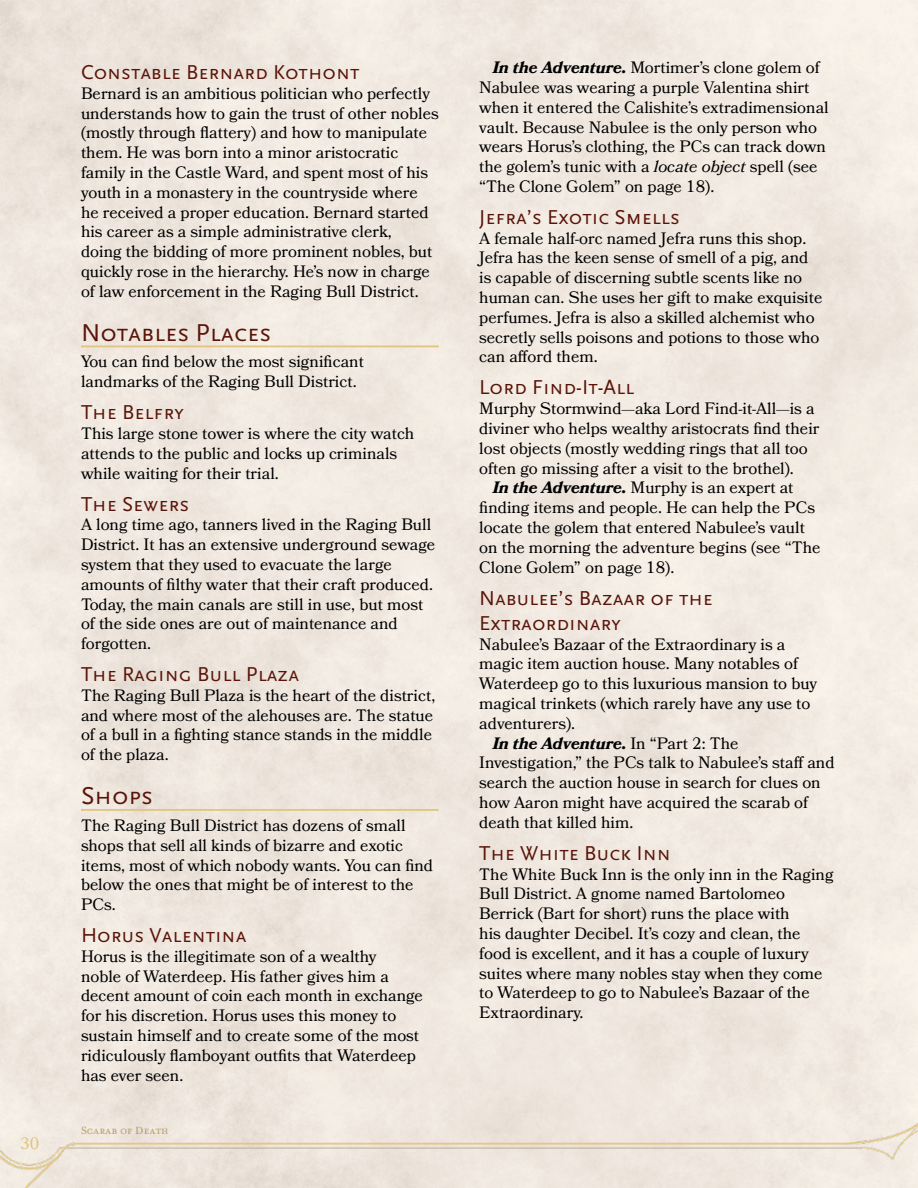
<style>
.page{position:relative;width:918px;height:1188px;background:#fff}
.page>*{position:absolute;margin:0;border:0;box-sizing:border-box;transform-origin:0 0}
.t1{font:25.5px "Scala Sans Caps";color:#5a1409}
.t2{font:21px/25.2px "Scala Sans Caps";color:#5a1409}
.t3{font:16.5px/19.8px "Bookmania";color:#000}
.t4{font:italic 700 16.5px "Bookmania";color:#000}
.t5{font:16.5px "Bookmania";color:#e0c67f}
.t6{font:12px "Mr.Eaves Small Caps";color:#b79a66}
.s1{font-weight:700;font-style:italic}
.s2{font-style:italic}
.s3{font-weight:400;font-style:normal}
</style>
<div class="page">
<img style="left:0;top:1119px;width:918px;height:69px">
<hr style="left:81px;top:345px;width:358px;height:2px;background:#e0c67f">
<hr style="left:81px;top:809px;width:358px;height:2px;background:#e0c67f">
<p class="t5" style="left:20px;top:1133px;width:21px">30</p>
<p class="t2" style="left:81px;top:60px;width:280px">Constable Bernard Kothont</p>
<p class="t3" style="left:81px;top:83px;width:359px">Bernard is an ambitious politician who perfectly understands how to gain the trust of other nobles (mostly through flattery) and how to manipulate them. He was born into a minor aristocratic family in the Castle Ward, and spent most of his youth in a monastery in the countryside where he received a proper education. Bernard started his career as a simple administrative clerk,<br>doing the bidding of more prominent nobles, but quickly rose in the hierarchy. He’s now in charge of law enforcement in the Raging Bull District.</p>
<h1 class="t1" style="left:81px;top:319px;width:192px">Notables Places</h1>
<p class="t3" style="left:81px;top:352px;width:284px">You can find below the most significant landmarks of the Raging Bull District.</p>
<p class="t2" style="left:81px;top:400px;width:105px">The Belfry</p>
<p class="t3" style="left:81px;top:423px;width:335px">This large stone tower is where the city watch attends to the public and locks up criminals while waiting for their trial.</p>
<p class="t2" style="left:81px;top:491px;width:110px">The Sewers</p>
<p class="t3" style="left:81px;top:515px;width:356px">A long time ago, tanners lived in the Raging Bull District. It has an extensive underground sewage system that they used to evacuate the large amounts of filthy water that their craft produced.<br>Today, the main canals are still in use, but most of the side ones are out of maintenance and forgotten.</p>
<p class="t2" style="left:81px;top:662px;width:220px">The Raging Bull Plaza</p>
<p class="t3" style="left:81px;top:685px;width:356px">The Raging Bull Plaza is the heart of the district, and where most of the alehouses are. The statue of a bull in a fighting stance stands in the middle of the plaza.</p>
<h1 class="t1" style="left:81px;top:782px;width:74px">Shops</h1>
<p class="t3" style="left:81px;top:815px;width:354px">The Raging Bull District has dozens of small shops that sell all kinds of bizarre and exotic items, most of which nobody wants. You can find below the ones that might be of interest to the PCs.</p>
<p class="t2" style="left:81px;top:923px;width:167px">Horus Valentina</p>
<p class="t3" style="left:81px;top:946px;width:344px">Horus is the illegitimate son of a wealthy<br>noble of Waterdeep. His father gives him a decent amount of coin each month in exchange for his discretion. Horus uses this money to sustain himself and to create some of the most ridiculously flamboyant outfits that Waterdeep has ever seen.</p>
<p class="t6" style="left:81px;top:1124px;width:89px">Scarab of Death</p>
<p class="t3" style="left:479px;top:58px;width:351px;text-indent:13px"><span class="s1">In the Adventure.</span> Mortimer’s clone golem of Nabulee was wearing a purple Valentina shirt when it entered the Calishite’s extradimensional vault. Because Nabulee is the only person who wears Horus’s clothing, the PCs can track down the golem’s tunic with a <span class="s2">locate object</span> spell (see “The Clone Golem” on page 18).</p>
<p class="t2" style="left:479px;top:205px;width:202px">Jefra’s Exotic Smells</p>
<p class="t3" style="left:479px;top:228px;width:345px">A female half-orc named Jefra runs this shop.<br>Jefra has the keen sense of smell of a pig, and is capable of discerning subtle scents like no human can. She uses her gift to make exquisite perfumes. Jefra is also a skilled alchemist who secretly sells poisons and potions to those who can afford them.</p>
<p class="t2" style="left:479px;top:375px;width:157px">Lord Find-It-All</p>
<p class="t3" style="left:479px;top:399px;width:337px">Murphy Stormwind—aka Lord Find-it-All—is a</p>
<p class="t3" style="left:479px;top:418px;width:342px">diviner who helps wealthy aristocrats find their</p>
<p class="t3" style="left:479px;top:438px;width:330px">lost objects (mostly wedding rings that all too</p>
<p class="t3" style="left:479px;top:458px;width:316px">often go missing after a visit to the brothel).</p>
<p class="t3" style="left:493px;top:478px;width:302px"><span class="s1">In the Adventure.</span> Murphy is an expert at</p>
<p class="t3" style="left:479px;top:498px;width:337px">finding items and people. He can help the PCs</p>
<p class="t3" style="left:479px;top:517px;width:327px">locate the golem that entered Nabulee’s vault</p>
<p class="t3" style="left:479px;top:537px;width:343px">on the morning the adventure begins (see “The</p>
<p class="t3" style="left:479px;top:557px;width:197px">Clone Golem” on page 18).</p>
<p class="t2" style="left:479px;top:585px;width:235px">Nabulee’s Bazaar of the<br>Extraordinary</p>
<p class="t3" style="left:479px;top:634px;width:308px">Nabulee’s Bazaar of the Extraordinary is a</p>
<p class="t3" style="left:479px;top:654px;width:320px">magic item auction house. Many notables of</p>
<p class="t3" style="left:479px;top:674px;width:339px">Waterdeep go to this luxurious mansion to buy</p>
<p class="t3" style="left:479px;top:693px;width:333px">magical trinkets (which rarely have any use to</p>
<p class="t3" style="left:479px;top:713px;width:97px">adventurers).</p>
<p class="t4" style="left:493px;top:733px;width:247px">In the Adventure. <span class="s3">In “Part 2: The</span></p>
<p class="t3" style="left:479px;top:753px;width:357px">Investigation,” the PCs talk to Nabulee’s staff and</p>
<p class="t3" style="left:479px;top:773px;width:343px">search the auction house in search for clues on</p>
<p class="t3" style="left:479px;top:792px;width:330px">how Aaron might have acquired the scarab of</p>
<p class="t3" style="left:479px;top:812px;width:156px">death that killed him.</p>
<p class="t2" style="left:479px;top:841px;width:193px">The White Buck Inn</p>
<p class="t3" style="left:479px;top:864px;width:356px">The White Buck Inn is the only inn in the Raging Bull District. A gnome named Bartolomeo Berrick (Bart for short) runs the place with<br>his daughter Decibel. It’s cozy and clean, the food is excellent, and it has a couple of luxury suites where many nobles stay when they come to Waterdeep to go to Nabulee’s Bazaar of the Extraordinary.</p>
</div>
